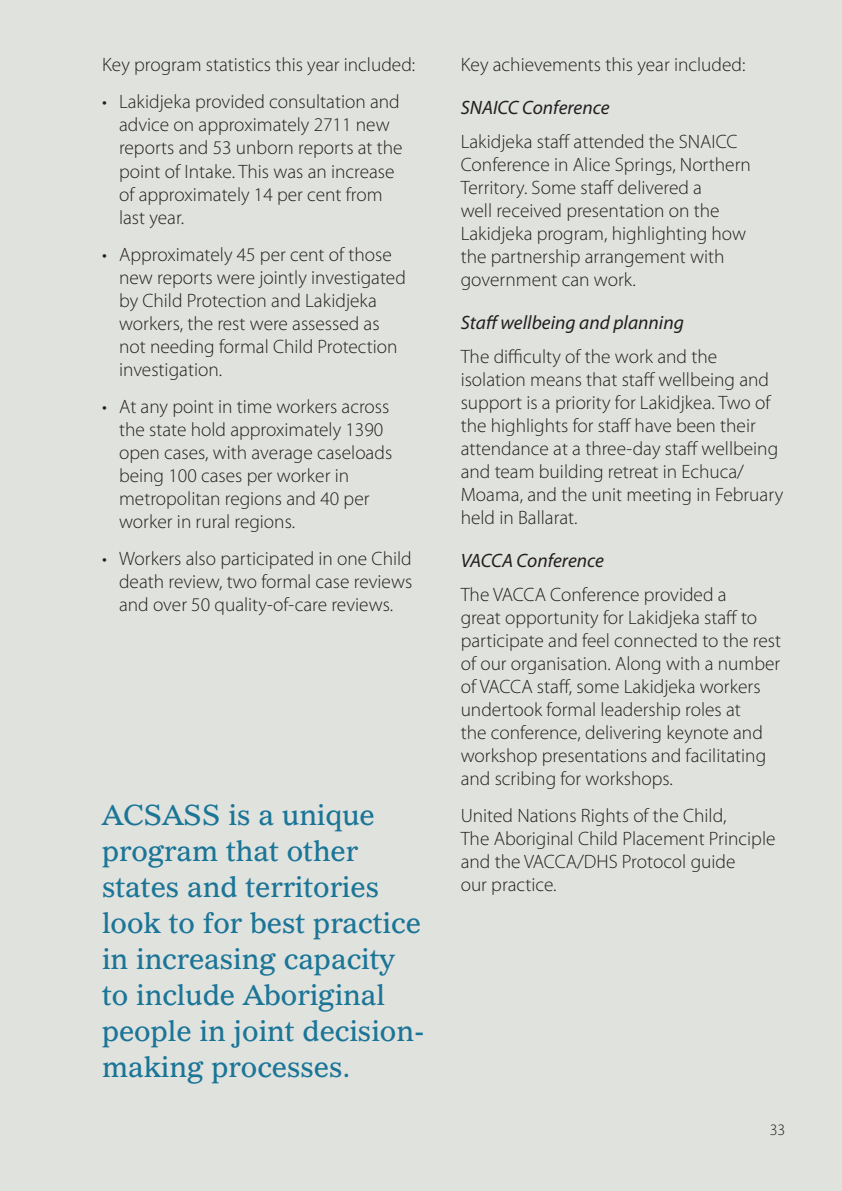
<style>
.page{position:relative;width:842px;height:1191px;background:#e0e2de}
.page>*{position:absolute;margin:0;border:0;box-sizing:border-box;transform-origin:0 0}
.t1{font:28px/36px "Imperial BT";color:#1b7597}
.t2{font:300 19.4px/23px "Myriad Pro";color:#231f20}
.t3{font:italic 19.4px "Myriad Pro";color:#231f20}
.t4{font:300 16px "Myriad Pro";color:#231f20}
</style>
<div class="page">
<p class="t2" style="left:102px;top:53px;width:315px">Key program statistics this year included:</p>
<p class="t2" style="left:119px;top:90px;width:285px;text-indent:-17px">• Lakidjeka provided consultation and advice on approximately 2711 new reports and 53 unborn reports at the point of Intake. This was an increase of approximately 14 per cent from last year.</p>
<p class="t2" style="left:119px;top:242px;width:288px;text-indent:-17px">• Approximately 45 per cent of those new reports were jointly investigated by Child Protection and Lakidjeka workers, the rest were assessed as not needing formal Child Protection investigation.</p>
<p class="t2" style="left:119px;top:395px;width:275px;text-indent:-17px">• At any point in time workers across the state hold approximately 1390 open cases, with average caseloads being 100 cases per worker in metropolitan regions and 40 per worker in rural regions.</p>
<p class="t2" style="left:119px;top:547px;width:295px;text-align:justify;text-indent:-17px">• Workers also participated in one Child death review, two formal case reviews and over 50 quality-of-care reviews.</p>
<h1 class="t1" style="left:102px;top:796px;width:324px">ACSASS is a unique program that other states and territories look to for best practice in increasing capacity to include Aboriginal people in joint decision&shy;making processes.</h1>
<p class="t2" style="left:461px;top:53px;width:286px">Key achievements this year included:</p>
<p class="t3" style="left:461px;top:95px;width:150px">SNAICC Conference</p>
<p class="t2" style="left:461px;top:130px;width:292px">Lakidjeka staff attended the SNAICC Conference in Alice Springs, Northern Territory. Some staff delivered a<br>well received presentation on the Lakidjeka program, highlighting how the partnership arrangement with government can work.</p>
<p class="t3" style="left:461px;top:310px;width:225px">Staff wellbeing and planning</p>
<p class="t2" style="left:461px;top:345px;width:324px">The difficulty of the work and the isolation means that staff wellbeing and support is a priority for Lakidjkea. Two of the highlights for staff have been their attendance at a three-day staff wellbeing and team building retreat in Echuca/ Moama, and the unit meeting in February held in Ballarat.</p>
<p class="t3" style="left:461px;top:548px;width:145px">VACCA Conference</p>
<p class="t2" style="left:461px;top:583px;width:322px">The VACCA Conference provided a<br>great opportunity for Lakidjeka staff to participate and feel connected to the rest of our organisation. Along with a number of VACCA staff, some Lakidjeka workers undertook formal leadership roles at<br>the conference, delivering keynote and workshop presentations and facilitating and scribing for workshops.</p>
<p class="t2" style="left:461px;top:804px;width:316px">United Nations Rights of the Child,<br>The Aboriginal Child Placement Principle and the VACCA/DHS Protocol guide<br>our practice.</p>
<p class="t4" style="left:770px;top:1119px;width:17px">33</p>
</div>
